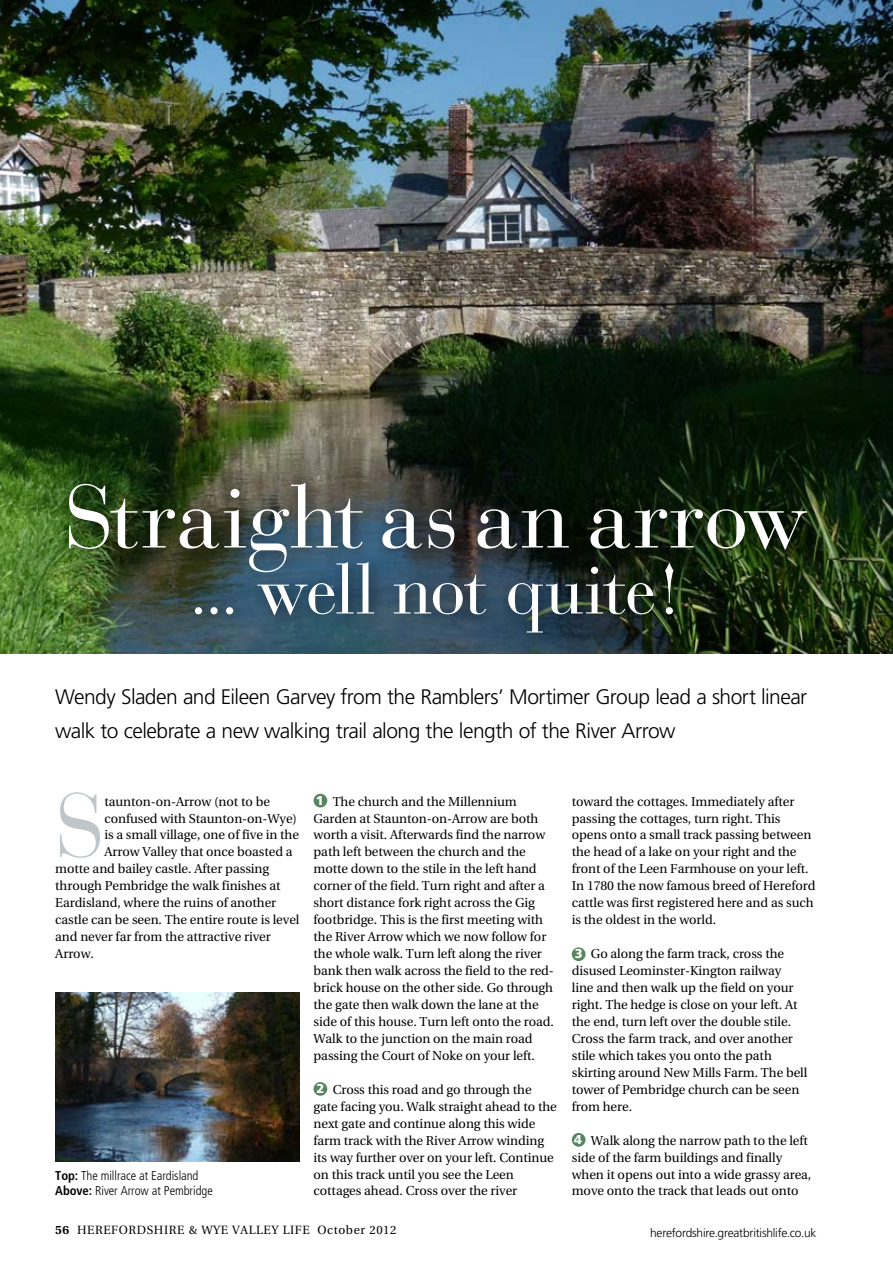
<style>
.page{position:relative;width:893px;height:1263px;background:#fff}
.page>*{position:absolute;margin:0;border:0;box-sizing:border-box;transform-origin:0 0}
.t1{font:89.1px "Bauer Bodoni";color:#bfc6c9}
.t2{font:88.5px "Bauer Bodoni";color:#fff}
.t3{font:70.5px "Bauer Bodoni";letter-spacing:-.025em;color:#fff}
.t4{font:300 21px/33.9px "Frutiger";letter-spacing:-.025em;color:#000}
.t5{font:12.9px/17px "Utopia";letter-spacing:-.005em;color:#000}
.t6{font:900 12.9px "Frutiger";color:#fff}
.t7{font:300 condensed 12.75px/14.5px "Frutiger";letter-spacing:-.005em;color:#000}
.t8{font:12px "Utopia";letter-spacing:.05em;color:#000}
.t9{font:300 12px "Frutiger";letter-spacing:-.02em;color:#000}
.s1{font-weight:700}
</style>
<div class="page">
<img style="left:0;top:0;width:893px;height:653px">
<div style="left:57px;top:473px;width:767px;height:180px;background:#000;opacity:.5"></div>
<img style="left:55px;top:992px;width:245px;height:169px">
<div style="left:314px;top:794px;width:13px;height:13px;background:#55865e;border-radius:50%"></div>
<div style="left:314px;top:1082px;width:13px;height:14px;background:#55865e;border-radius:50%"></div>
<div style="left:572px;top:947px;width:13px;height:14px;background:#55865e;border-radius:50%"></div>
<div style="left:572px;top:1133px;width:13px;height:14px;background:#55865e;border-radius:50%"></div>
<h2 class="t2" style="left:64px;top:464px;width:745px">Straight as an arrow</h2>
<h3 class="t3" style="left:189px;top:547px;width:496px">... well not quite!</h3>
<h3 class="t4" style="left:55px;top:680px;width:753px">Wendy Sladen and Eileen Garvey from the Ramblers’ Mortimer Group lead a short linear walk to celebrate a new walking trail along the length of the River Arrow</h3>
<h1 class="t1" style="left:55px;top:772px;width:51px">S</h1>
<p class="t5" style="left:104px;top:793px;width:167px">taunton-on-Arrow (not to be</p>
<p class="t6" style="left:316px;top:792px;width:9px">1</p>
<p class="t5" style="left:572px;top:793px;width:245px">toward the cottages. Immediately after passing the cottages, turn right. This opens onto a small track passing between the head of a lake on your right and the front of the Leen Farmhouse on your left.<br>In 1780 the now famous breed of Hereford cattle was first registered here and as such is the oldest in the world.</p>
<p class="t5" style="left:572px;top:945px;width:237px;text-indent:19px">Go along the farm track, cross the disused Leominster-Kington railway<br>line and then walk up the field on your right. The hedge is close on your left. At the end, turn left over the double stile.<br>Cross the farm track, and over another stile which takes you onto the path skirting around New Mills Farm. The bell tower of Pembridge church can be seen from here.</p>
<p class="t5" style="left:572px;top:1132px;width:241px;text-indent:19px">Walk along the narrow path to the left side of the farm buildings and finally when it opens out into a wide grassy area, move onto the track that leads out onto</p>
<p class="t5" style="left:314px;top:793px;width:242px;text-indent:19px">The church and the Millennium Garden at Staunton-on-Arrow are both worth a visit. Afterwards find the narrow path left between the church and the motte down to the stile in the left hand corner of the field. Turn right and after a short distance fork right across the Gig footbridge. This is the first meeting with the River Arrow which we now follow for the whole walk. Turn left along the river bank then walk across the field to the red&shy;brick house on the other side. Go through the gate then walk down the lane at the side of this house. Turn left onto the road.<br>Walk to the junction on the main road passing the Court of Noke on your left.</p>
<p class="t5" style="left:314px;top:1081px;width:245px;text-indent:19px">Cross this road and go through the gate facing you. Walk straight ahead to the next gate and continue along this wide farm track with the River Arrow winding its way further over on your left. Continue on this track until you see the Leen cottages ahead. Cross over the river</p>
<p class="t5" style="left:104px;top:810px;width:194px">confused with Staunton-on-Wye)</p>
<p class="t5" style="left:104px;top:827px;width:196px">is a small village, one of five in the</p>
<p class="t5" style="left:104px;top:844px;width:190px">Arrow Valley that once boasted a</p>
<p class="t5" style="left:55px;top:861px;width:215px">motte and bailey castle. After passing</p>
<p class="t5" style="left:55px;top:878px;width:227px">through Pembridge the walk finishes at</p>
<p class="t5" style="left:55px;top:895px;width:223px">Eardisland, where the ruins of another</p>
<p class="t5" style="left:55px;top:912px;width:246px">castle can be seen. The entire route is level</p>
<p class="t5" style="left:55px;top:928px;width:217px">and never far from the attractive river</p>
<p class="t5" style="left:55px;top:945px;width:40px">Arrow.</p>
<p class="t6" style="left:575px;top:946px;width:9px">3</p>
<p class="t6" style="left:316px;top:1080px;width:9px">2</p>
<p class="t6" style="left:574px;top:1131px;width:9px">4</p>
<p class="t7" style="left:55px;top:1169px;width:159px"><span class="s1">Top:</span> The millrace at Eardisland<br><span class="s1">Above:</span> River Arrow at Pembridge</p>
<p class="t8" style="left:55px;top:1223px;width:343px"><span class="s1">56</span> HEREFORDSHIRE &amp; WYE VALLEY LIFE October 2012</p>
<p class="t9" style="left:650px;top:1226px;width:168px">herefordshire.greatbritishlife.co.uk</p>
</div>
